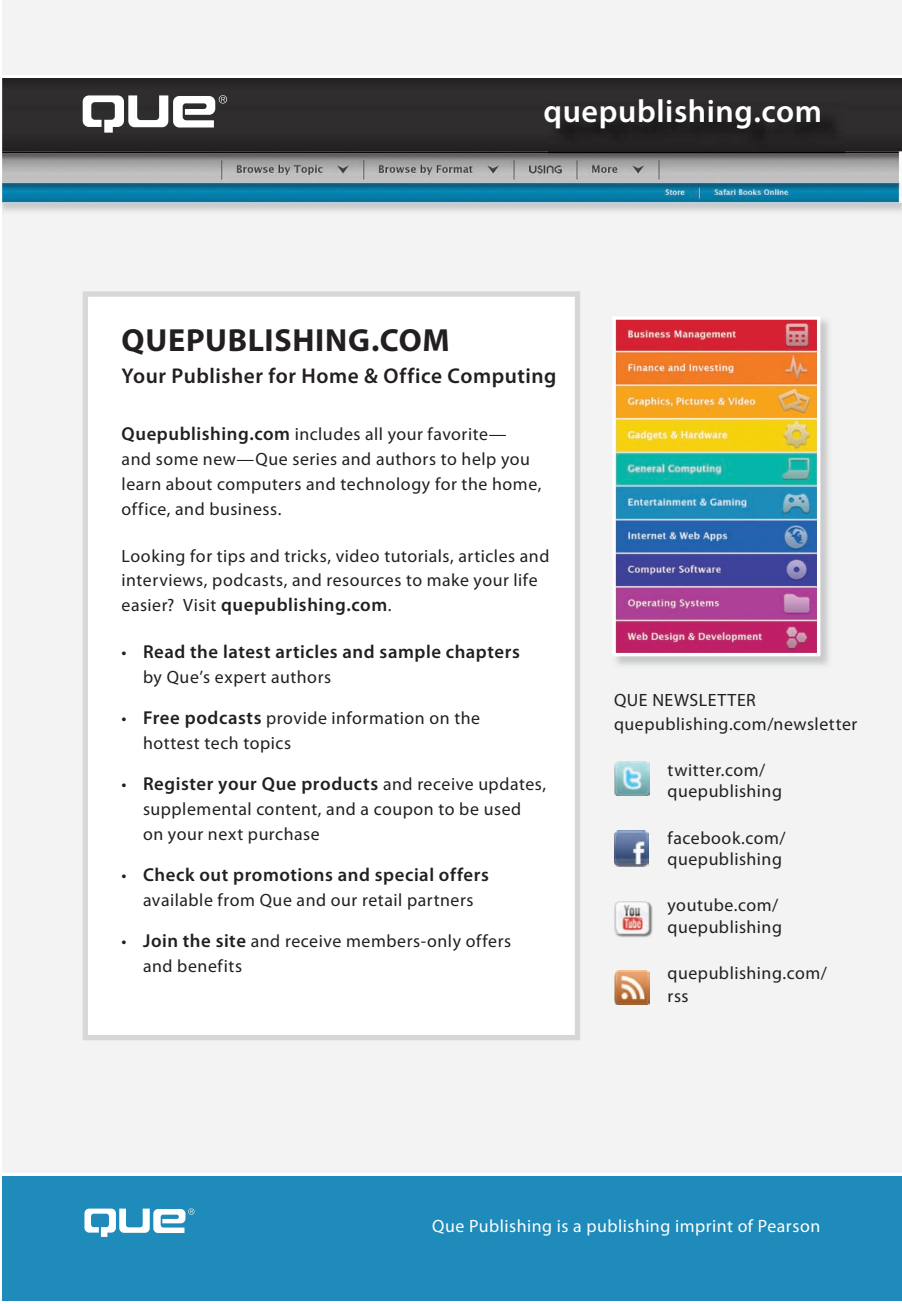
<style>
.page{position:relative;width:902px;height:1304px;background:#fff}
.page>*{position:absolute;margin:0;border:0;box-sizing:border-box;transform-origin:0 0}
.t1{font:700 32px "Myriad Pro";letter-spacing:.025em;color:#231f20}
.t2{font:600 32px "Myriad Pro";letter-spacing:.015em;color:#fff}
.t3{font:600 21.4px "Myriad Pro";letter-spacing:.025em;color:#231f20}
.t4{font:600 18.8px "Myriad Pro";letter-spacing:.03em;color:#231f20}
.t5{font:17.8px/25px "Myriad Pro";letter-spacing:.03em;color:#231f20}
.t6{font:17.8px "Myriad Pro";letter-spacing:.025em;color:#fff}
.s1{font-weight:600;font-size:18.8px}
.s2{font-weight:400;font-size:17.8px}
</style>
<div class="page">
<div style="left:2px;top:0;width:899px;height:1181px;background:#f3f3f3"></div>
<div style="left:2px;top:1174px;width:899px;height:126px;background:#1e8bba"></div>
<div style="left:83px;top:291px;width:497px;height:749px;background:#fff"></div>
<svg style="left:84px;top:1208px;width:110px;height:28px"></svg>
<img style="left:615px;top:319px;width:214px;height:347px">
<img style="left:613px;top:317px;width:207px;height:339px">
<img style="left:614px;top:761px;width:35px;height:34px">
<img style="left:614px;top:830px;width:34px;height:36px">
<img style="left:616px;top:903px;width:36px;height:34px">
<svg style="left:614px;top:901px;width:35px;height:33px"></svg>
<img style="left:614px;top:970px;width:35px;height:34px">
<img style="left:2px;top:151px;width:899px;height:52px">
<svg style="left:2px;top:78px;width:899px;height:73px;background:#2b292a"></svg>
<svg style="left:83px;top:95px;width:144px;height:38px"></svg>
<hr style="left:2px;top:76px;width:899px;height:2px;background:#fff">
<img style="left:548px;top:103px;width:296px;height:51px">
<hr style="left:2px;top:1173px;width:899px;height:2px;background:#fff">
<h1 class="t2" style="left:543px;top:99px;width:280px">quepublishing.com</h1>
<h1 class="t1" style="left:122px;top:328px;width:329px">QUEPUBLISHING.COM</h1>
<p class="t3" style="left:122px;top:368px;width:436px">Your Publisher for Home &amp; Office Computing</p>
<p class="t5" style="left:122px;top:423px;width:421px"><span class="s1">Quepublishing.com</span> includes all your favorite—<br>and some new—Que series and authors to help you learn about computers and technology for the home, office, and business.</p>
<p class="t5" style="left:122px;top:544px;width:429px">Looking for tips and tricks, video tutorials, articles and interviews, podcasts, and resources to make your life</p>
<p class="t4" style="left:122px;top:598px;width:271px"><span class="s2">easier? Visit</span> quepublishing.com<span class="s2">.</span></p>
<p class="t4" style="left:122px;top:644px;width:400px"><span class="s2">•</span> Read the latest articles and sample chapters</p>
<p class="t5" style="left:143px;top:665px;width:190px">by Que’s expert authors</p>
<p class="t5" style="left:143px;top:706px;width:338px;text-indent:-21px">• <span class="s1">Free podcasts</span> provide information on the hottest tech topics</p>
<p class="t4" style="left:122px;top:776px;width:426px"><span class="s2">•</span> Register your Que products <span class="s2">and receive updates,</span></p>
<p class="t5" style="left:143px;top:797px;width:380px">supplemental content, and a coupon to be used on your next purchase</p>
<p class="t4" style="left:122px;top:867px;width:369px"><span class="s2">•</span> Check out promotions and special offers</p>
<p class="t5" style="left:143px;top:888px;width:332px">available from Que and our retail partners</p>
<p class="t5" style="left:143px;top:929px;width:369px;text-indent:-21px">• <span class="s1">Join the site</span> and receive members-only offers and benefits</p>
<p class="t5" style="left:614px;top:690px;width:245px;line-height:23.2px">QUE NEWSLETTER quepublishing.com/newsletter</p>
<p class="t5" style="left:667px;top:760px;width:116px;line-height:21.4px">twitter.com/ quepublishing</p>
<p class="t5" style="left:667px;top:828px;width:120px;line-height:21.4px">facebook.com/ quepublishing</p>
<p class="t5" style="left:667px;top:896px;width:116px;line-height:21.4px">youtube.com/ quepublishing</p>
<p class="t5" style="left:667px;top:962px;width:161px;line-height:23.2px">quepublishing.com/ rss</p>
<p class="t6" style="left:432px;top:1219px;width:390px">Que Publishing is a publishing imprint of Pearson</p>
</div>
